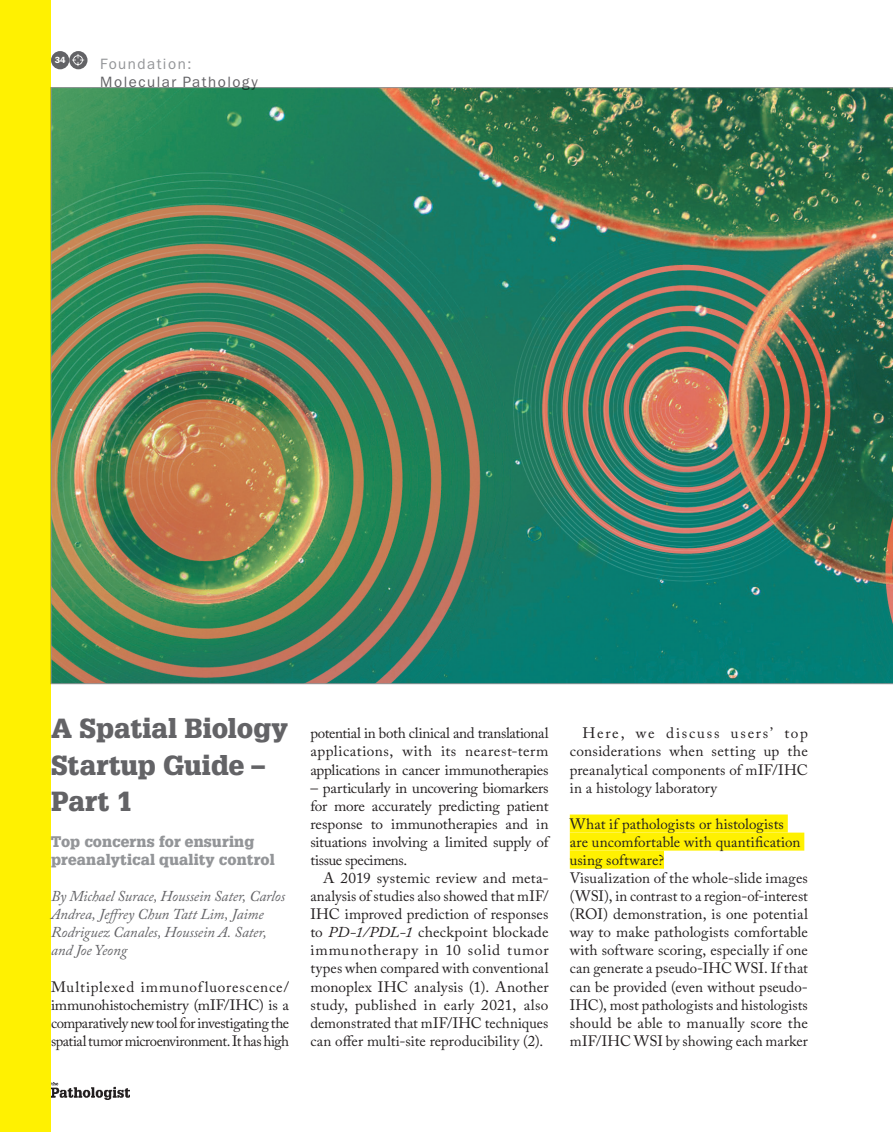
<style>
.page{position:relative;width:893px;height:1132px;background:#fff}
.page>*{position:absolute;margin:0;border:0;box-sizing:border-box;transform-origin:0 0}
.UF-Head{font:900 27px/36.2px "Glypha LT Std";letter-spacing:.005em;color:#636366}
.Copy_-_indent{font:15px/18px "Adobe Caslon Pro";color:#231f20;text-align:justify}
.UF-Subhead-H6_-_50{font:italic 15px/18px "Adobe Caslon Pro";letter-spacing:-.005em;color:#636366}
.UF-Subhead-H6_-_50-2{font:900 15px/18px "Glypha LT Std";letter-spacing:.015em;color:#939598}
.Body{font:15px/18px "ITC Franklin Gothic Std";letter-spacing:.1em;color:#636366}
.t1{font:600 9px "ITC Franklin Gothic Std";color:#fff}
.s1{color:#939598}
.s2{font-style:italic}
</style>
<div class="page">
<div style="left:51px;top:51px;width:18px;height:18px;background:#636366;border-radius:50%"></div>
<svg style="left:69px;top:51px;width:19px;height:18px"></svg>
<svg style="left:72px;top:54px;width:13px;height:13px"></svg>
<div style="left:0;top:0;width:51px;height:1131px;background:#fff101"></div>
<div style="left:570px;top:814px;width:218px;height:18px;background:#fff101"></div>
<div style="left:570px;top:832px;width:234px;height:18px;background:#fff101"></div>
<div style="left:570px;top:850px;width:94px;height:18px;background:#fff101"></div>
<img style="left:51px;top:1082px;width:79px;height:17px">
<img style="left:51px;top:87px;width:842px;height:597px">
<p class="t1" style="left:55px;top:55px;width:12px">34</p>
<p class="Body" style="left:100px;top:55px;width:159px"><span class="s1">Foundation:<br></span>Molecular Pathology</p>
<h4 class="UF-Head" style="left:51px;top:710px;width:239px">A Spatial Biology<br>Startup Guide –<br>Part 1</h4>
<p class="UF-Subhead-H6_-_50-2" style="left:51px;top:832px;width:225px">Top concerns for ensuring preanalytical quality control</p>
<p class="UF-Subhead-H6_-_50" style="left:51px;top:886px;width:236px">By Michael Surace, Houssein Sater, Carlos<br>Andrea, Jeffrey Chun Tatt Lim, Jaime<br>Rodriguez Canales, Houssein A. Sater, and Joe Yeong</p>
<p class="Copy_-_indent" style="left:51px;top:977px;width:240px">Multiplexed immunofluorescence/ immunohistochemistry (mIF/IHC) is a comparatively new tool for investigating the spatial tumor microenvironment. It has high</p>
<p class="Copy_-_indent" style="left:310px;top:724px;width:240px">potential in both clinical and translational applications, with its nearest-term applications in cancer immunotherapies</p>
<p class="Copy_-_indent" style="left:310px;top:778px;width:240px">– particularly in uncovering biomarkers for more accurately predicting patient response to immunotherapies and in situations involving a limited supply of tissue specimens.</p>
<p class="Copy_-_indent" style="left:310px;top:868px;width:240px;text-indent:13px">A 2019 systemic review and meta&shy;analysis of studies also showed that mIF/ IHC improved prediction of responses to <span class="s2">PD-1/PDL-1</span> checkpoint blockade immunotherapy in 10 solid tumor types when compared with conventional monoplex IHC analysis (1). Another study, published in early 2021, also demonstrated that mIF/IHC techniques can offer multi-site reproducibility (2).</p>
<p class="Copy_-_indent" style="left:570px;top:724px;width:240px;text-indent:13px">Here, we discuss users’ top considerations when setting up the preanalytical components of mIF/IHC in a histology laboratory</p>
<p class="Copy_-_indent" style="left:570px;top:814px;width:232px;text-align:left">What if pathologists or histologists are uncomfortable with quantification using software?</p>
<p class="Copy_-_indent" style="left:570px;top:868px;width:240px">Visualization of the whole-slide images (WSI), in contrast to a region-of-interest (ROI) demonstration, is one potential way to make pathologists comfortable with software scoring, especially if one can generate a pseudo-IHC WSI. If that can be provided (even without pseudo-IHC), most pathologists and histologists should be able to manually score the mIF/IHC WSI by showing each marker</p>
</div>
